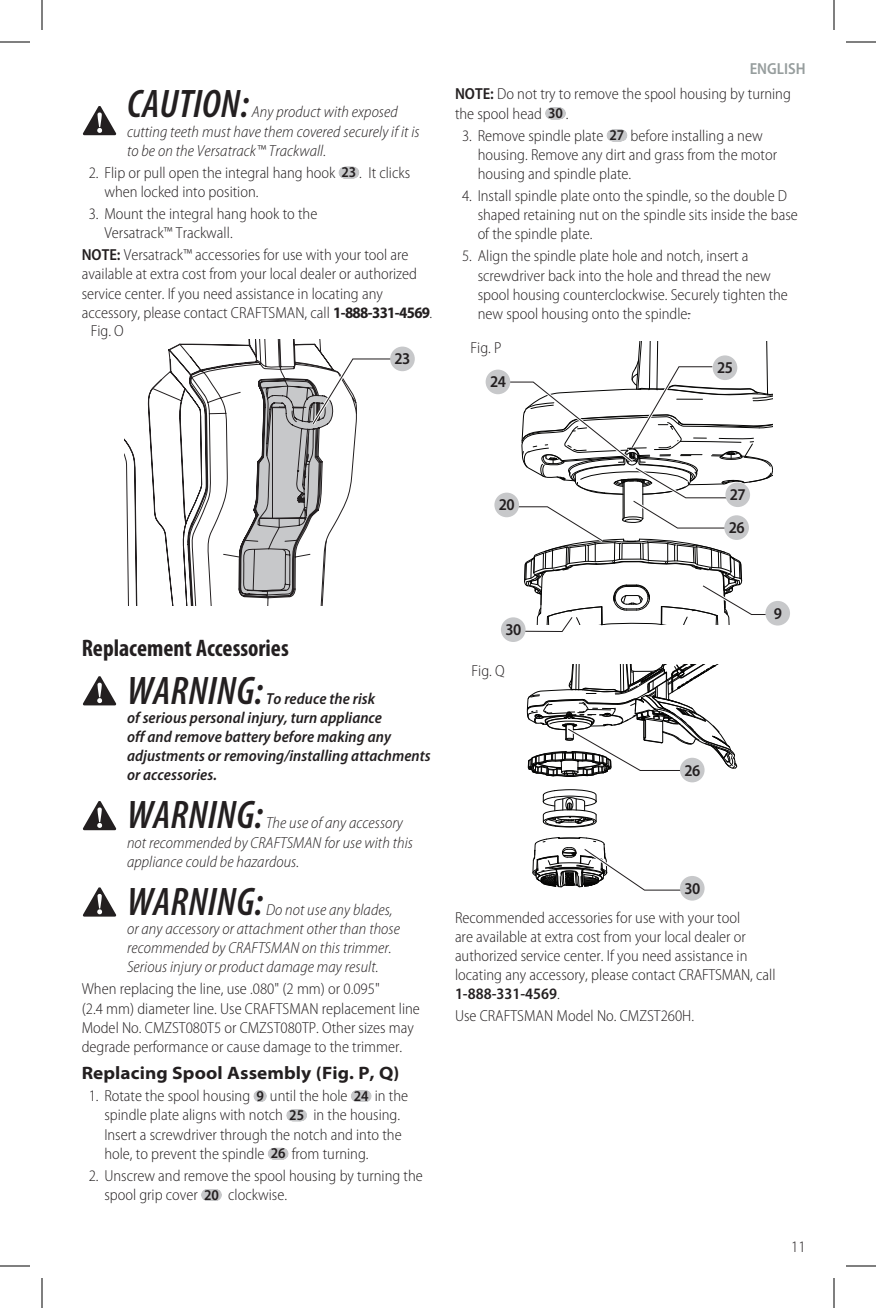
<style>
.page{position:relative;width:876px;height:1308px;background:#fff}
.page>*{position:absolute;margin:0;border:0;box-sizing:border-box;transform-origin:0 0}
.t1{font:italic 600 condensed 40px "Myriad Pro";letter-spacing:.005em;color:#231f20}
.t2{font:700 condensed 24px "Myriad Pro";color:#231f20}
.t3{font:700 semi-expanded 18px "Myriad Pro";letter-spacing:.005em;color:#231f20}
.t4{font:600 semi-condensed 16.4px "Myriad Pro";letter-spacing:-.03em;color:#231f20}
.t5{font:300 semi-condensed 16px/19.2px "Myriad Pro";color:#231f20}
.t6{font:italic 300 semi-condensed 16px/19.2px "Myriad Pro";letter-spacing:.005em;color:#231f20}
.t7{font:italic 600 semi-condensed 16px/19.2px "Myriad Pro";letter-spacing:.005em;color:#231f20}
.t8{font:600 semi-condensed 16px "Myriad Pro";color:#969d9d}
.s1{font-family:"Triangle General";font-weight:400;font-style:normal;font-stretch:normal;font-size:64px}
.s2{font-weight:600;font-size:15px}
.s3{font-weight:600}
.s4{font-weight:700}
</style>
<div class="page">
<svg style="left:259px;top:1090px;width:2px;height:12px"></svg>
<svg style="left:357px;top:1090px;width:9px;height:12px"></svg>
<svg style="left:292px;top:1109px;width:9px;height:12px"></svg>
<svg style="left:274px;top:1148px;width:9px;height:12px"></svg>
<svg style="left:207px;top:1189px;width:9px;height:12px"></svg>
<svg style="left:551px;top:108px;width:9px;height:11px"></svg>
<svg style="left:612px;top:130px;width:9px;height:11px"></svg>
<div style="left:494px;top:493px;width:25px;height:24px;background:#c7c8ca;border-radius:12px"></div>
<div style="left:765px;top:601px;width:25px;height:25px;background:#c7c8ca;border-radius:12px"></div>
<div style="left:486px;top:370px;width:24px;height:24px;background:#c7c8ca;border-radius:12px"></div>
<div style="left:501px;top:617px;width:25px;height:25px;background:#c7c8ca;border-radius:12px"></div>
<svg style="left:543px;top:789px;width:53px;height:38px"></svg>
<svg style="left:505px;top:341px;width:276px;height:436px"></svg>
<div style="left:680px;top:758px;width:25px;height:24px;background:#c7c8ca;border-radius:12px"></div>
<svg style="left:532px;top:837px;width:157px;height:56px"></svg>
<div style="left:680px;top:876px;width:25px;height:25px;background:#c7c8ca;border-radius:12px"></div>
<svg style="left:344px;top:167px;width:9px;height:11px"></svg>
<svg style="left:124px;top:339px;width:281px;height:267px"></svg>
<div style="left:390px;top:347px;width:25px;height:24px;background:#c7c8ca;border-radius:12px"></div>
<hr style="left:0;top:42px;width:30px;height:1px;background:#000">
<hr style="left:846px;top:42px;width:30px;height:1px;background:#000">
<hr style="left:0;top:1266px;width:30px;height:1px;background:#000">
<hr style="left:846px;top:1266px;width:30px;height:1px;background:#000">
<hr style="left:42px;top:0;width:1px;height:30px;background:#000">
<hr style="left:42px;top:1278px;width:1px;height:30px;background:#000">
<hr style="left:834px;top:0;width:1px;height:30px;background:#000">
<hr style="left:834px;top:1278px;width:1px;height:30px;background:#000">
<h1 class="t1" style="left:82px;top:83px;width:169px"><span class="s1">-</span> CAUTION:</h1>
<p class="t6" style="left:127px;top:103px;width:294px;text-indent:125px">Any product with exposed cutting teeth must have them covered securely if it is to be on the Versatrack™ Trackwall.</p>
<p class="t5" style="left:104px;top:163px;width:307px;text-indent:-16px">2. Flip or pull open the integral hang hook <span class="s2">23</span> . It clicks when locked into position.</p>
<p class="t5" style="left:104px;top:204px;width:215px;text-indent:-16px">3. Mount the integral hang hook to the<br>Versatrack™ Trackwall.</p>
<p class="t5" style="left:82px;top:246px;width:328px"><span class="s3">NOTE:</span> Versatrack™ accessories for use with your tool are</p>
<p class="t5" style="left:82px;top:265px;width:337px">available at extra cost from your local dealer or authorized</p>
<p class="t5" style="left:82px;top:284px;width:303px">service center. If you need assistance in locating any</p>
<p class="t5" style="left:82px;top:303px;width:352px">accessory, please contact CRAFTSMAN, call <span class="s4">1-888-331-4569</span>.</p>
<p class="t5" style="left:91px;top:321px;width:35px">Fig. O</p>
<p class="t4" style="left:395px;top:350px;width:17px">23</p>
<p class="t8" style="left:750px;top:60px;width:57px">English</p>
<p class="t5" style="left:455px;top:85px;width:337px"><span class="s3">NOTE:</span> Do not try to remove the spool housing by turning the spool head <span class="s2">30</span> .</p>
<p class="t5" style="left:478px;top:126px;width:301px;text-indent:-16px">3. Remove spindle plate <span class="s2">27</span> before installing a new housing. Remove any dirt and grass from the motor housing and spindle plate.</p>
<p class="t5" style="left:478px;top:186px;width:322px;text-indent:-16px">4. Install spindle plate onto the spindle, so the double D shaped retaining nut on the spindle sits inside the base of the spindle plate.</p>
<p class="t5" style="left:478px;top:247px;width:312px;text-indent:-16px">5. Align the spindle plate hole and notch, insert a screwdriver back into the hole and thread the new spool housing counterclockwise. Securely tighten the new spool housing onto the spindle.</p>
<p class="t5" style="left:471px;top:339px;width:32px">Fig. P</p>
<p class="t4" style="left:490px;top:373px;width:17px">24</p>
<p class="t4" style="left:717px;top:359px;width:17px">25</p>
<p class="t4" style="left:499px;top:496px;width:17px">20</p>
<p class="t4" style="left:730px;top:486px;width:17px">27</p>
<p class="t4" style="left:729px;top:519px;width:17px">26</p>
<h2 class="t2" style="left:82px;top:634px;width:209px">Replacement Accessories</h2>
<h1 class="t1" style="left:82px;top:669px;width:183px"><span class="s1">-</span> WARNING:</h1>
<p class="t7" style="left:127px;top:689px;width:305px;text-indent:139px">To reduce the risk<br>of serious personal injury, turn appliance<br>off and remove battery before making any adjustments or removing/installing attachments or accessories.</p>
<h1 class="t1" style="left:82px;top:794px;width:183px"><span class="s1">-</span> WARNING:</h1>
<p class="t6" style="left:127px;top:814px;width:287px;text-indent:139px">The use of any accessory not recommended by CRAFTSMAN for use with this appliance could be hazardous.</p>
<h1 class="t1" style="left:82px;top:880px;width:183px"><span class="s1">-</span> WARNING:</h1>
<p class="t6" style="left:127px;top:900px;width:275px;text-indent:139px">Do not use any blades, or any accessory or attachment other than those recommended by CRAFTSMAN on this trimmer.<br>Serious injury or product damage may result.</p>
<p class="t5" style="left:82px;top:980px;width:340px">When replacing the line, use .080" (2 mm) or 0.095"<br>(2.4 mm) diameter line. Use CRAFTSMAN replacement line Model No. CMZST080T5 or CMZST080TP. Other sizes may degrade performance or cause damage to the trimmer.</p>
<p class="t3" style="left:82px;top:1063px;width:319px">Replacing Spool Assembly (Fig. P, Q)</p>
<p class="t5" style="left:104px;top:1087px;width:305px;text-indent:-16px">1. Rotate the spool housing <span class="s2">9</span> until the hole <span class="s2">24</span> in the spindle plate aligns with notch <span class="s2">25</span> in the housing.<br>Insert a screwdriver through the notch and into the hole, to prevent the spindle <span class="s2">26</span> from turning.</p>
<p class="t5" style="left:104px;top:1166px;width:320px;text-indent:-16px">2. Unscrew and remove the spool housing by turning the spool grip cover <span class="s2">20</span> clockwise.</p>
<p class="t4" style="left:505px;top:621px;width:17px">30</p>
<p class="t5" style="left:472px;top:661px;width:35px">Fig. Q</p>
<p class="t4" style="left:684px;top:761px;width:17px">26</p>
<p class="t4" style="left:774px;top:604px;width:10px">9</p>
<p class="t4" style="left:684px;top:879px;width:17px">30</p>
<p class="t5" style="left:455px;top:908px;width:322px">Recommended accessories for use with your tool<br>are available at extra cost from your local dealer or authorized service center. If you need assistance in locating any accessory, please contact CRAFTSMAN, call <span class="s3">1-888‑331‑4569</span>.</p>
<p class="t5" style="left:455px;top:1007px;width:241px">Use CRAFTSMAN Model No. CMZST260H.</p>
<p class="t5" style="left:791px;top:1237px;width:16px">11</p>
</div>
